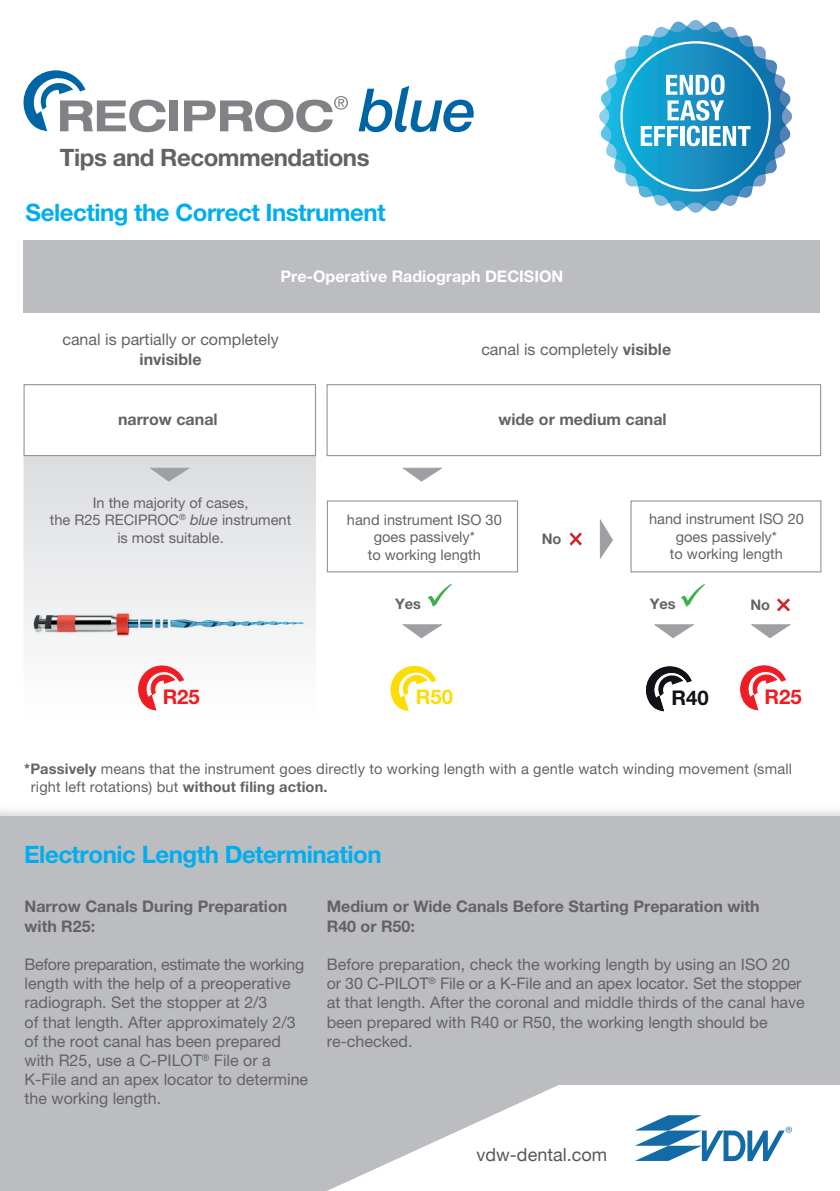
<style>
.page{position:relative;width:840px;height:1191px;background:#fff}
.page>*{position:absolute;margin:0;border:0;box-sizing:border-box;transform-origin:0 0}
.t1{font:700 24px "Helvetica Neue LT Pro";letter-spacing:-.02em;color:#00aeef}
.t2{font:700 24px "Helvetica Neue LT Pro";letter-spacing:-.02em;color:#636366}
.t3{font:700 20.2px "Helvetica Neue LT Pro";color:#ee1d23}
.t4{font:700 20.2px "Helvetica Neue LT Pro";color:#fddc03}
.t5{font:700 20.2px "Helvetica Neue LT Pro";color:#101218}
.t6{font:18px "Helvetica Neue";color:#57585a}
.t7{font:16px/19.2px "Helvetica Neue LT Pro";color:#636366}
.t8{font:700 16px/19.2px "Helvetica Neue LT Pro";color:#636366}
.t9{font:700 16px "Helvetica Neue LT Pro";color:#fff}
.t10{font:14.6px/17.6px "Helvetica Neue LT Pro";color:#636366;text-align:center}
.t11{font:700 14.6px "Helvetica Neue LT Pro";color:#636366}
.s1{font-style:italic}
.s2{font-weight:700}
</style>
<div class="page">
<div style="left:23px;top:240px;width:796px;height:73px;background:#bcbdc0"></div>
<svg style="left:23px;top:456px;width:293px;height:255px"></svg>
<div style="left:23px;top:384px;width:293px;height:72px;background:#fff;border:1px solid #90949c"></div>
<div style="left:0;top:816px;width:839px;height:375px;background:#bcbdc0"></div>
<svg style="left:777px;top:598px;width:12px;height:13px"></svg>
<svg style="left:427px;top:584px;width:24px;height:23px"></svg>
<svg style="left:681px;top:584px;width:23px;height:23px"></svg>
<svg style="left:358px;top:86px;width:115px;height:46px"></svg>
<svg style="left:23px;top:70px;width:143px;height:62px"></svg>
<div style="left:170px;top:100px;width:8px;height:31px;background:#808285"></div>
<svg style="left:184px;top:96px;width:164px;height:36px"></svg>
<svg style="left:599px;top:20px;width:193px;height:193px"></svg>
<img style="left:24px;top:584px;width:291px;height:76px">
<svg style="left:138px;top:665px;width:46px;height:45px"></svg>
<svg style="left:148px;top:467px;width:42px;height:15px"></svg>
<div style="left:326px;top:384px;width:494px;height:72px;border:1px solid #90949c"></div>
<div style="left:326px;top:500px;width:192px;height:72px;border:1px solid #90949c"></div>
<div style="left:630px;top:500px;width:191px;height:72px;border:1px solid #90949c"></div>
<svg style="left:646px;top:666px;width:45px;height:45px"></svg>
<svg style="left:740px;top:665px;width:45px;height:45px"></svg>
<svg style="left:751px;top:624px;width:39px;height:14px"></svg>
<svg style="left:654px;top:624px;width:39px;height:14px"></svg>
<svg style="left:402px;top:624px;width:40px;height:15px"></svg>
<svg style="left:569px;top:532px;width:12px;height:13px"></svg>
<svg style="left:599px;top:519px;width:14px;height:40px"></svg>
<svg style="left:402px;top:467px;width:40px;height:15px"></svg>
<svg style="left:390px;top:666px;width:46px;height:45px"></svg>
<svg style="left:327px;top:1085px;width:512px;height:106px;fill:#fff"></svg>
<svg style="left:634px;top:1115px;width:157px;height:46px;background:#a4c6dd"></svg>
<h1 class="t2" style="left:60px;top:143px;width:311px">Tips and Recommendations</h1>
<h1 class="t1" style="left:26px;top:198px;width:361px">Selecting the Correct Instrument</h1>
<p class="t9" style="left:280px;top:266px;width:284px">Pre-Operative Radiograph DECISION</p>
<p class="t7" style="left:62px;top:330px;width:218px">canal is partially or completely</p>
<p class="t8" style="left:139px;top:349px;width:63px">invisible</p>
<p class="t8" style="left:118px;top:409px;width:101px">narrow canal</p>
<p class="t10" style="left:50px;top:493px;width:243px">In the majority of cases,<br>the R25 RECIPROC<sup>®</sup> <span class="s1">blue</span> instrument is most suitable.</p>
<p class="t7" style="left:481px;top:339px;width:191px">canal is completely <span class="s2">visible</span></p>
<p class="t8" style="left:498px;top:409px;width:170px">wide or medium canal</p>
<p class="t10" style="left:648px;top:510px;width:156px">hand instrument ISO 20 goes passively*<br>to working length</p>
<p class="t10" style="left:347px;top:510px;width:156px">hand instrument ISO 30 goes passively*<br>to working length</p>
<p class="t11" style="left:395px;top:595px;width:27px">Yes</p>
<p class="t11" style="left:649px;top:595px;width:27px">Yes</p>
<p class="t11" style="left:750px;top:595px;width:21px">No</p>
<p class="t11" style="left:541px;top:530px;width:21px">No</p>
<p class="t3" style="left:162px;top:684px;width:39px">R25</p>
<p class="t4" style="left:416px;top:684px;width:39px">R50</p>
<p class="t5" style="left:671px;top:685px;width:39px">R40</p>
<p class="t3" style="left:764px;top:684px;width:39px">R25</p>
<p class="t10" style="left:31px;top:760px;width:762px;text-align:left;text-indent:-7px"><span class="s2">*Passively</span> means that the instrument goes directly to working length with a gentle watch winding movement (small right left rotations) but <span class="s2">without filing action.</span></p>
<h1 class="t1" style="left:24px;top:839px;width:359px">Electronic Length Determination</h1>
<p class="t8" style="left:25px;top:896px;width:264px">Narrow Canals During Preparation with R25:</p>
<p class="t7" style="left:25px;top:954px;width:285px">Before preparation, estimate the working length with the help of a preoperative radiograph. Set the stopper at 2/3<br>of that length. After approximately 2/3 of the root canal has been prepared with R25, use a C-PILOT<sup>®</sup> File or a K-File and an apex locator to determine the working length.</p>
<p class="t8" style="left:326px;top:896px;width:434px">Medium or Wide Canals Before Starting Preparation with<br>R40 or R50:</p>
<p class="t7" style="left:326px;top:954px;width:479px">Before preparation, check the working length by using an ISO 20 or 30 C-PILOT<sup>®</sup> File or a K-File and an apex locator. Set the stopper at that length. After the coronal and middle thirds of the canal have been prepared with R40 or R50, the working length should be re-checked.</p>
<p class="t6" style="left:476px;top:1141px;width:132px">vdw-dental.com</p>
</div>
